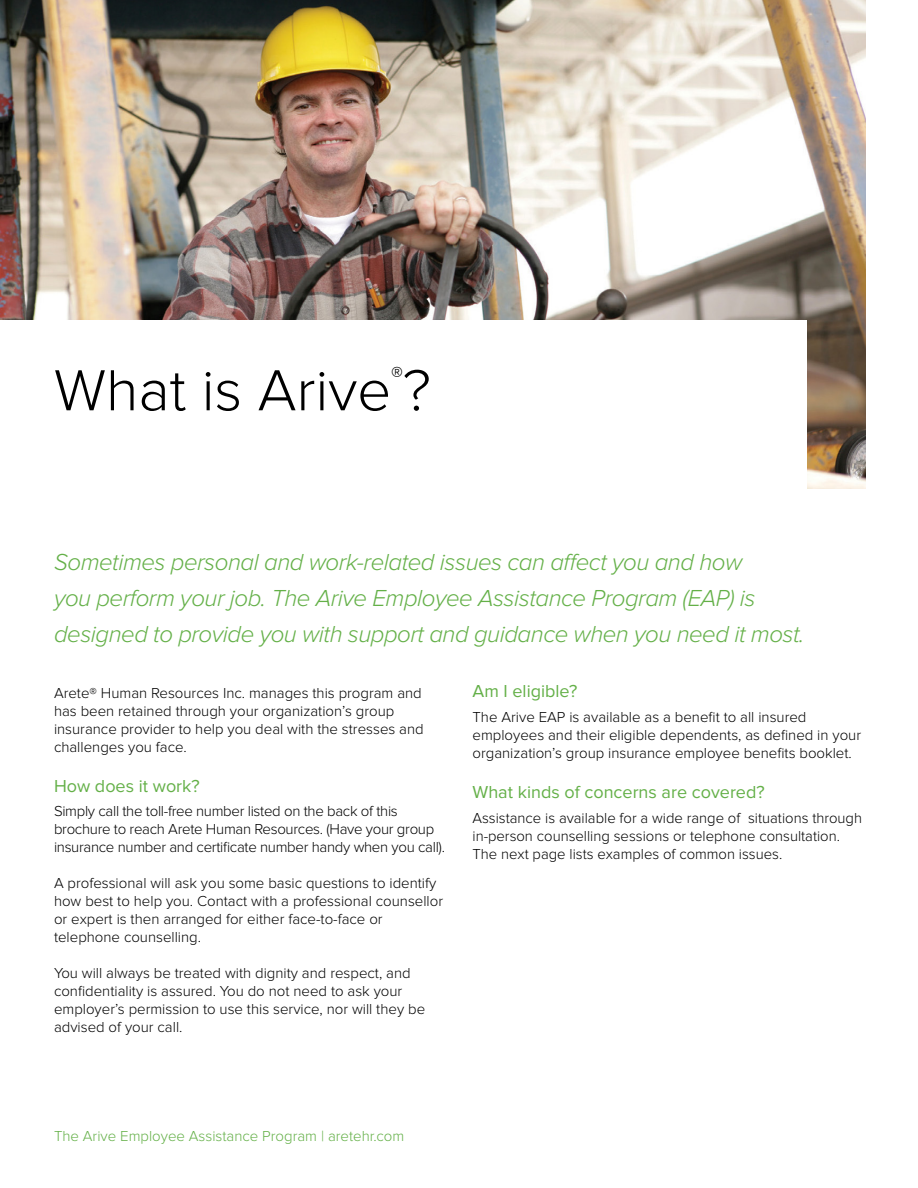
<style>
.page{position:relative;width:918px;height:1188px;background:#fff}
.page>*{position:absolute;margin:0;border:0;box-sizing:border-box;transform-origin:0 0}
.t1{font:300 60px "Proxima Nova";color:#000}
.t2{font:italic 300 24px/36px "Proxima Nova";letter-spacing:-.02em;color:#64b048}
.t3{font:300 24px "Proxima Nova";color:#000}
.t4{font:18px "Proxima Nova";color:#64b048}
.t5{font:300 15px/18px "Proxima Nova";color:#000}
.t6{font:300 15px/18px "Proxima Nova";letter-spacing:-.02em;color:#000}
.t7{font:300 15px "Proxima Nova";color:#64b048}
</style>
<div class="page">
<img style="left:0;top:0;width:865px;height:488px">
<div style="left:0;top:321px;width:807px;height:182px;background:#fff"></div>
<h2 class="t3" style="left:391px;top:364px;width:13px">®</h2>
<h1 class="t1" style="left:54px;top:363px;width:378px">What is Arive ?</h1>
<h2 class="t2" style="left:54px;top:545px;width:752px">Sometimes personal and work-related issues can affect you and how<br>you perform your job. The Arive Employee Assistance Program (EAP) is designed to provide you with support and guidance when you need it most.</h2>
<p class="t5" style="left:54px;top:685px;width:371px">Arete® Human Resources Inc. manages this program and has been retained through your organization’s group insurance provider to help you deal with the stresses and challenges you face.</p>
<p class="t4" style="left:54px;top:777px;width:147px">How does it work?</p>
<p class="t6" style="left:54px;top:803px;width:392px">Simply call the toll-free number listed on the back of this brochure to reach Arete Human Resources. (Have your group insurance number and certificate number handy when you call).</p>
<p class="t5" style="left:54px;top:875px;width:391px">A professional will ask you some basic questions to identify how best to help you. Contact with a professional counsellor or expert is then arranged for either face-to-face or telephone counselling.</p>
<p class="t5" style="left:54px;top:965px;width:373px">You will always be treated with dignity and respect, and confidentiality is assured. You do not need to ask your employer’s permission to use this service, nor will they be advised of your call.</p>
<p class="t4" style="left:472px;top:683px;width:106px">Am I eligible?</p>
<p class="t5" style="left:472px;top:709px;width:390px">The Arive EAP is available as a benefit to all insured employees and their eligible dependents, as defined in your organization’s group insurance employee benefits booklet.</p>
<p class="t4" style="left:472px;top:784px;width:294px">What kinds of concerns are covered?</p>
<p class="t5" style="left:472px;top:809px;width:391px">Assistance is available for a wide range of situations through in-person counselling sessions or telephone consultation.<br>The next page lists examples of common issues.</p>
<p class="t7" style="left:54px;top:1129px;width:352px">The Arive Employee Assistance Program | aretehr.com</p>
</div>
